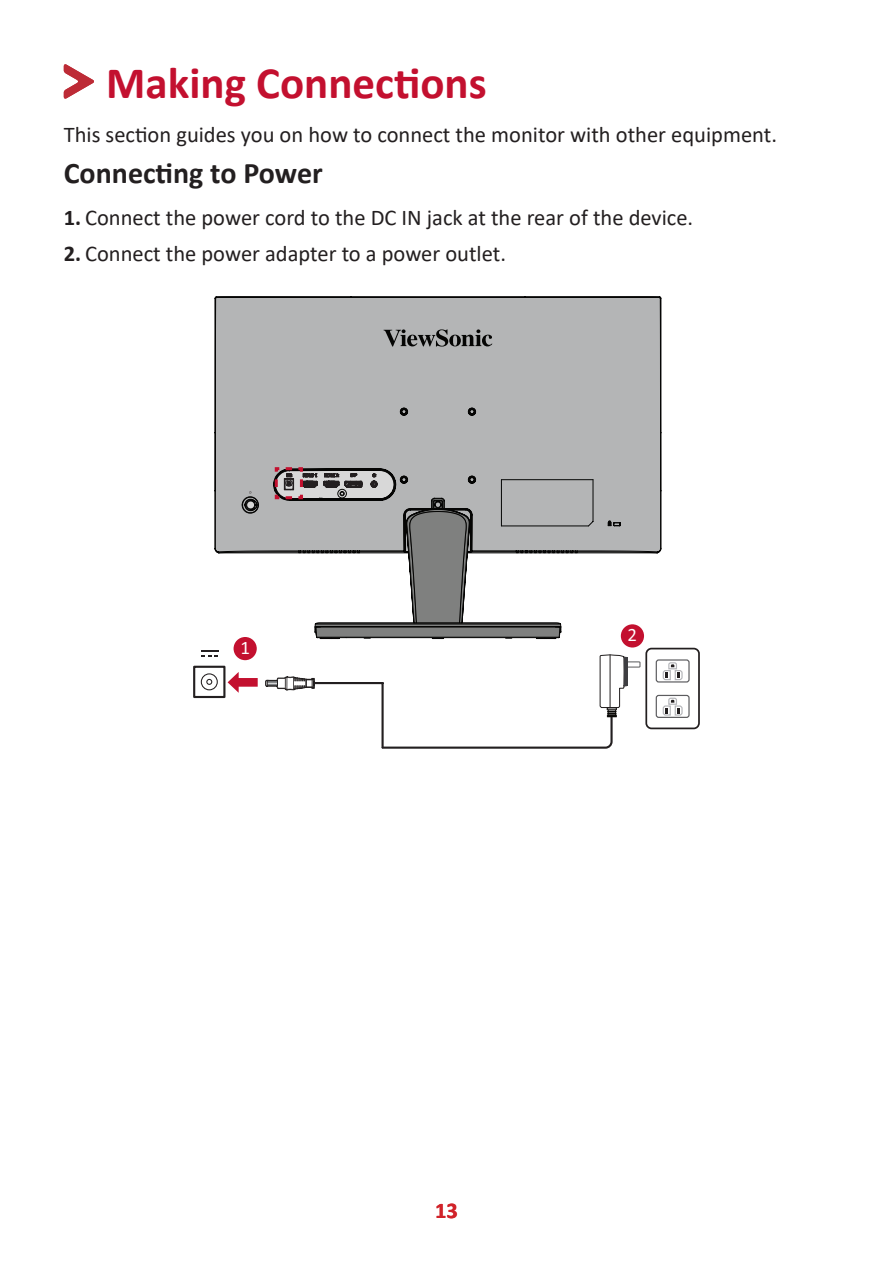
<style>
.page{position:relative;width:893px;height:1263px;background:#fff}
.page>*{position:absolute;margin:0;border:0;box-sizing:border-box;transform-origin:0 0}
.Heading_1{font:700 45px "Calibri";color:#c3102f}
.Heading_2{font:700 30px "Calibri";color:#231f20}
.Body{font:22.5px "Calibri";color:#231f20}
.t1{font:700 22.5px "Calibri";color:#d1232a}
.t2{font:18.9px "Calibri";color:#fff}
.s1{font-weight:700}
</style>
<div class="page">
<svg style="left:64px;top:64px;width:30px;height:35px"></svg>
<div style="left:215px;top:297px;width:446px;height:343px;background:#b4b5b6"></div>
<svg style="left:384px;top:329px;width:108px;height:18px;background:#787979"></svg>
<div style="left:645px;top:648px;width:55px;height:81px;border:2px solid #231f20;border-radius:5px"></div>
<div style="left:656px;top:659px;width:34px;height:23px;border:1px solid #5c5c5f;border-radius:2px"></div>
<svg style="left:662px;top:662px;width:21px;height:19px"></svg>
<div style="left:656px;top:695px;width:34px;height:23px;border:1px solid #5c5c5f;border-radius:2px"></div>
<svg style="left:662px;top:697px;width:21px;height:19px"></svg>
<svg style="left:201px;top:650px;width:17px;height:7px"></svg>
<svg style="left:200px;top:673px;width:18px;height:18px"></svg>
<div style="left:193px;top:666px;width:32px;height:32px;border:2px solid #231f20"></div>
<div style="left:232px;top:636px;width:26px;height:25px;background:#c3102f;border-radius:50%"></div>
<div style="left:231px;top:635px;width:28px;height:27px;border:2px solid #fff;border-radius:50%"></div>
<svg style="left:620px;top:623px;width:25px;height:26px"></svg>
<div style="left:619px;top:622px;width:27px;height:28px;border:2px solid #fff;border-radius:50%"></div>
<svg style="left:218px;top:466px;width:439px;height:173px"></svg>
<svg style="left:224px;top:667px;width:91px;height:31px"></svg>
<svg style="left:380px;top:655px;width:261px;height:94px"></svg>
<hr style="left:381px;top:683px;width:3px;height:64px;background:#231f20">
<hr style="left:315px;top:682px;width:68px;height:2px;background:#231f20">
<p class="Heading_1" style="left:106px;top:51px;width:382px">Making Connections</p>
<p class="Body" style="left:64px;top:119px;width:715px">This section guides you on how to connect the monitor with other equipment.</p>
<p class="Heading_2" style="left:64px;top:151px;width:260px">Connecting to Power</p>
<p class="Body" style="left:64px;top:202px;width:631px"><span class="s1">1.</span> Connect the power cord to the DC IN jack at the rear of the device.</p>
<p class="Body" style="left:64px;top:238px;width:444px"><span class="s1">2.</span> Connect the power adapter to a power outlet.</p>
<p class="t2" style="left:240px;top:635px;width:11px">1</p>
<p class="t2" style="left:628px;top:622px;width:11px">2</p>
<p class="t1" style="left:435px;top:1194px;width:24px">13</p>
</div>
